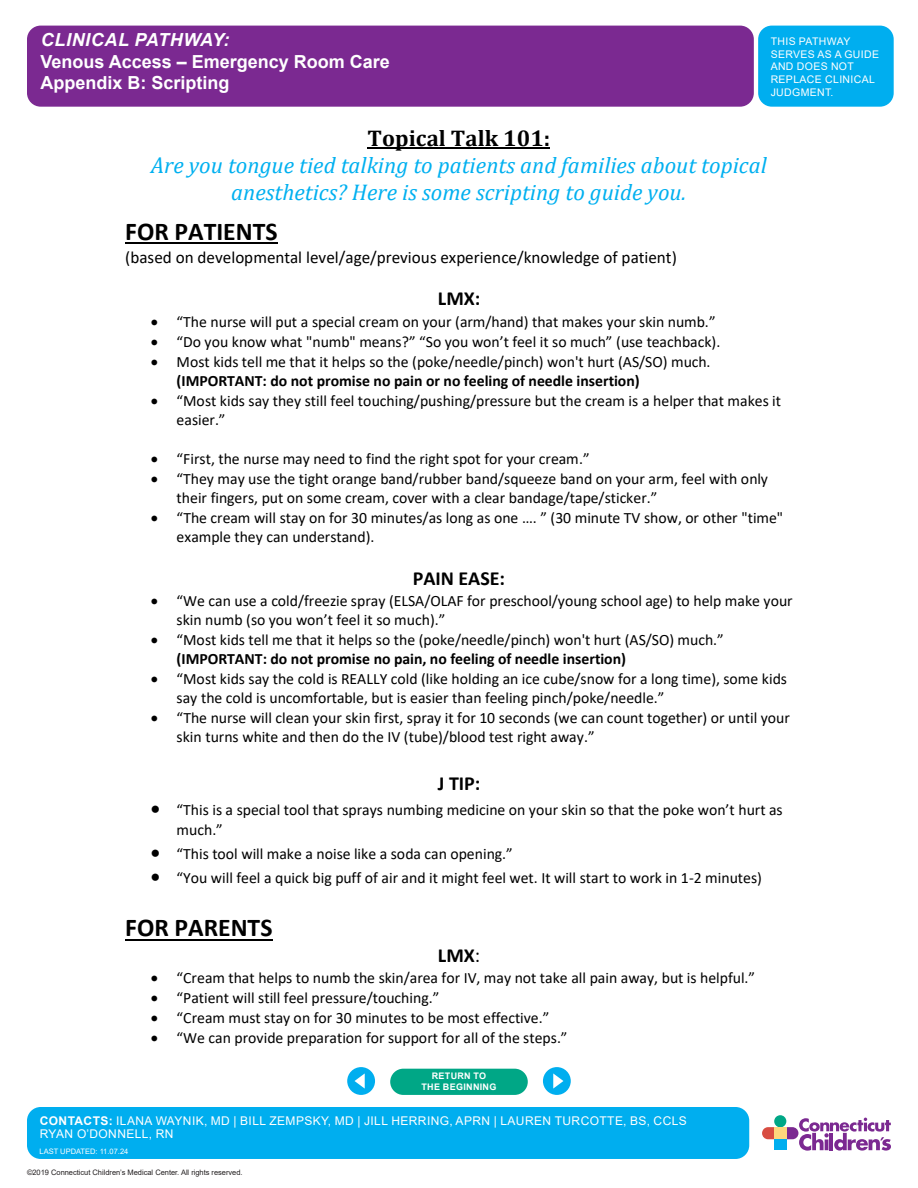
<style>
.page{position:relative;width:918px;height:1188px;background:#fff}
.page>*{position:absolute;margin:0;border:0;box-sizing:border-box;transform-origin:0 0}
.t1{font:700 25.65px "Calibri";color:#000}
.t2{font:italic 22.8px/26.8px "Cambria";color:#00b0f0;text-align:center}
.t3{font:700 20.1px "Calibri";color:#000}
.t4{font:700 18px "Arial";color:#fff}
.t5{font:italic 700 18px "Arial";letter-spacing:.035em;color:#fff}
.t6{font:17.1px "Calibri";color:#000}
.t7{font:15.75px/19.2px "Calibri";color:#000}
.t8{font:12px/13.5px "Arial";letter-spacing:.035em;color:#fff}
.t9{font:10.5px/12.6px "Arial";letter-spacing:.035em;color:#fff}
.t10{font:700 9px "Arial";letter-spacing:.035em;color:#fff}
.t11{font:7.5px "Arial";letter-spacing:-.005em;color:#231f20}
.t12{font:7.5px "Arial";color:#fff}
.s1{font-weight:700;font-style:normal;color:#000}
.s2{font-weight:700}
.s3{font-weight:400}
</style>
<div class="page">
<svg style="left:762px;top:1115px;width:129px;height:36px"></svg>
<div style="left:774px;top:1127px;width:12px;height:12px;background:#fed77d"></div>
<div style="left:774px;top:1139px;width:12px;height:11px;background:#00aeef"></div>
<div style="left:27px;top:26px;width:727px;height:81px;background:#7b2991;border-radius:14px"></div>
<div style="left:758px;top:26px;width:136px;height:81px;background:#00aeef;border-radius:14px"></div>
<div style="left:27px;top:1107px;width:722px;height:52px;background:#00aeef;border-radius:14px"></div>
<div style="left:390px;top:1069px;width:138px;height:26px;background:#00a786;border-radius:13px"></div>
<div style="left:347px;top:1067px;width:28px;height:28px;background:#00aeef;border-radius:50%"></div>
<div style="left:543px;top:1067px;width:28px;height:28px;background:#00aeef;border-radius:50%"></div>
<svg style="left:553px;top:1073px;width:10px;height:16px"></svg>
<svg style="left:355px;top:1073px;width:10px;height:16px"></svg>
<hr style="left:368px;top:147px;width:182px;height:2px;background:#000">
<hr style="left:125px;top:242px;width:153px;height:2px;background:#000">
<hr style="left:125px;top:939px;width:148px;height:2px;background:#000">
<p class="t5" style="left:41px;top:28px;width:190px">CLINICAL PATHWAY:</p>
<p class="t4" style="left:40px;top:49px;width:351px">Venous Access – Emergency Room Care</p>
<p class="t4" style="left:40px;top:70px;width:191px">Appendix B: Scripting</p>
<p class="t9" style="left:771px;top:35px;width:110px">THIS PATHWAY<br>SERVES AS A GUIDE<br>AND DOES NOT<br>REPLACE CLINICAL<br>JUDGMENT.</p>
<p class="t2" style="left:151px;top:124px;width:618px"><span class="s1">Topical Talk 101:<br></span>Are you tongue tied talking to patients and families about topical anesthetics? Here is some scripting to guide you.</p>
<p class="t1" style="left:125px;top:213px;width:154px">FOR PATIENTS</p>
<p class="t6" style="left:125px;top:245px;width:553px">(based on developmental level/age/previous experience/knowledge of patient)</p>
<p class="t3" style="left:438px;top:285px;width:44px">LMX:</p>
<p class="t7" style="left:151px;top:311px;width:566px">• “The nurse will put a special cream on your (arm/hand) that makes your skin numb.”</p>
<p class="t7" style="left:151px;top:331px;width:571px">• “Do you know what "numb" means?” “So you won’t feel it so much” (use teachback).</p>
<p class="t7" style="left:177px;top:351px;width:536px;text-indent:-26px">• Most kids tell me that it helps so the (poke/needle/pinch) won't hurt (AS/SO) much. <span class="s2">(IMPORTANT: do not promise no pain or no feeling of needle insertion)</span></p>
<p class="t7" style="left:177px;top:390px;width:606px;text-indent:-26px">• “Most kids say they still feel touching/pushing/pressure but the cream is a helper that makes it easier.”</p>
<p class="t7" style="left:151px;top:449px;width:440px">• “First, the nurse may need to find the right spot for your cream.”</p>
<p class="t7" style="left:177px;top:469px;width:593px;text-indent:-26px">• “They may use the tight orange band/rubber band/squeeze band on your arm, feel with only their fingers, put on some cream, cover with a clear bandage/tape/sticker.”</p>
<p class="t7" style="left:177px;top:508px;width:608px;text-indent:-26px">• “The cream will stay on for 30 minutes/as long as one …. ” (30 minute TV show, or other "time" example they can understand).</p>
<p class="t3" style="left:413px;top:564px;width:94px">PAIN EASE:</p>
<p class="t7" style="left:177px;top:591px;width:618px;text-indent:-26px">• “We can use a cold/freezie spray (ELSA/OLAF for preschool/young school age) to help make your skin numb (so you won’t feel it so much).”</p>
<p class="t7" style="left:177px;top:630px;width:549px;text-indent:-26px">• “Most kids tell me that it helps so the (poke/needle/pinch) won't hurt (AS/SO) much.” <span class="s2">(IMPORTANT: do not promise no pain, no feeling of needle insertion)</span></p>
<p class="t7" style="left:177px;top:669px;width:612px;text-indent:-26px">• “Most kids say the cold is REALLY cold (like holding an ice cube/snow for a long time), some kids say the cold is uncomfortable, but is easier than feeling pinch/poke/needle.”</p>
<p class="t7" style="left:177px;top:708px;width:615px;text-indent:-26px">• “The nurse will clean your skin first, spray it for 10 seconds (we can count together) or until your skin turns white and then do the IV (tube)/blood test right away.”</p>
<p class="t3" style="left:438px;top:769px;width:44px">J TIP:</p>
<p class="t7" style="left:177px;top:800px;width:608px;text-indent:-26px">• “This is a special tool that sprays numbing medicine on your skin so that the poke won’t hurt as much.”</p>
<p class="t7" style="left:151px;top:844px;width:363px">• “This tool will make a noise like a soda can opening.”</p>
<p class="t7" style="left:151px;top:868px;width:613px">• “You will feel a quick big puff of air and it might feel wet. It will start to work in 1-2 minutes)</p>
<p class="t1" style="left:125px;top:910px;width:149px">FOR PARENTS</p>
<p class="t3" style="left:438px;top:941px;width:44px">LMX<span class="s3">:</span></p>
<p class="t7" style="left:151px;top:968px;width:606px">• “Cream that helps to numb the skin/area for IV, may not take all pain away, but is helpful.”</p>
<p class="t7" style="left:151px;top:988px;width:290px">• “Patient will still feel pressure/touching.”</p>
<p class="t7" style="left:151px;top:1008px;width:400px">• “Cream must stay on for 30 minutes to be most effective.”</p>
<p class="t7" style="left:151px;top:1028px;width:418px">• “We can provide preparation for support for all of the steps.”</p>
<p class="t10" style="left:432px;top:1070px;width:56px">RETURN TO</p>
<p class="t10" style="left:422px;top:1080px;width:76px">THE BEGINNING</p>
<p class="t8" style="left:40px;top:1114px;width:649px"><span class="s2">CONTACTS:</span> ILANA WAYNIK, MD | BILL ZEMPSKY, MD | JILL HERRING, APRN | LAUREN TURCOTTE, BS, CCLS<br>RYAN O’DONNELL, RN</p>
<p class="t12" style="left:40px;top:1146px;width:90px">LAST UPDATED: 11.07.24</p>
<p class="t11" style="left:27px;top:1167px;width:217px">©2019 Connecticut Children’s Medical Center. All rights reserved.</p>
</div>
